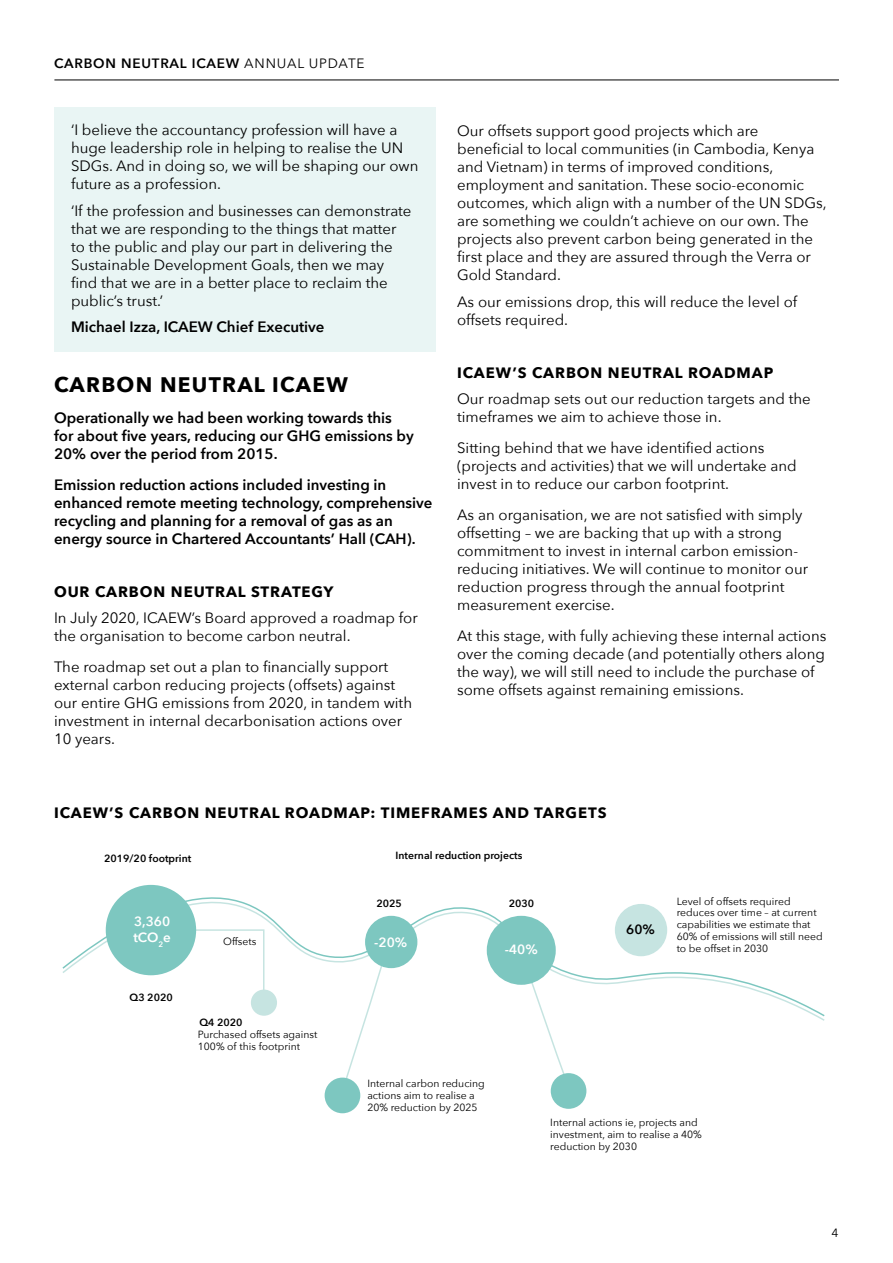
<style>
.page{position:relative;width:893px;height:1263px;background:#fff}
.page>*{position:absolute;margin:0;border:0;box-sizing:border-box;transform-origin:0 0}
.a_heading{font:700 21px "Avenir Next";letter-spacing:.06em;color:#000}
.Body_text{font:15px/18px "Avenir Next";color:#000}
.Body_text-2{font:600 15px/18px "Avenir Next";color:#000}
.Subheading{font:700 15px "Avenir Next";letter-spacing:.06em;color:#000}
.Body_text-3{font:700 15px "Avenir Next";letter-spacing:.06em;color:#000}
.t1{font:600 13.5px "Avenir Next";letter-spacing:.06em;color:#000}
.t2{font:600 13.35px/16px "Avenir Next";color:#fff}
.t3{font:600 13.35px "Avenir Next";color:#000}
.t4{font:12px "Avenir Next";color:#000}
.t5{font:10.35px/11.9px "Avenir Next";color:#000}
.t6{font:600 10.35px "Avenir Next";color:#000}
.s1{font-weight:400}
</style>
<div class="page">
<hr style="left:54px;top:80px;width:785px;height:1px;background:#000">
<div style="left:54px;top:107px;width:382px;height:245px;background:#e9f5f4"></div>
<svg style="left:346px;top:1022px;width:19px;height:85px"></svg>
<svg style="left:545px;top:1022px;width:33px;height:86px"></svg>
<svg style="left:62px;top:895px;width:763px;height:127px"></svg>
<div style="left:365px;top:916px;width:52px;height:52px;background:#7dc7c0;border-radius:50%"></div>
<div style="left:615px;top:904px;width:52px;height:52px;background:#c6e4e1;border-radius:50%"></div>
<div style="left:325px;top:1077px;width:35px;height:36px;background:#7dc7c0;border-radius:50%"></div>
<div style="left:251px;top:989px;width:26px;height:27px;background:#c6e4e1;border-radius:50%"></div>
<div style="left:551px;top:1073px;width:35px;height:36px;background:#7dc7c0;border-radius:50%"></div>
<div style="left:487px;top:916px;width:69px;height:69px;background:#7dc7c0;border-radius:50%"></div>
<div style="left:106px;top:885px;width:90px;height:90px;background:#7dc7c0;border-radius:50%"></div>
<p class="t1" style="left:54px;top:51px;width:312px">CARBON NEUTRAL ICAEW <span class="s1">ANNUAL UPDATE</span></p>
<p class="Body_text" style="left:71px;top:120px;width:349px">‘I believe the accountancy profession will have a huge leadership role in helping to realise the UN SDGs. And in doing so, we will be shaping our own future as a profession.</p>
<p class="Body_text" style="left:71px;top:201px;width:342px">‘If the profession and businesses can demonstrate that we are responding to the things that matter to the public and play our part in delivering the Sustainable Development Goals, then we may find that we are in a better place to reclaim the public’s trust.’</p>
<p class="Body_text-2" style="left:71px;top:318px;width:255px">Michael Izza, ICAEW Chief Executive</p>
<p class="a_heading" style="left:54px;top:367px;width:295px">CARBON NEUTRAL ICAEW</p>
<p class="Body_text-2" style="left:54px;top:408px;width:361px">Operationally we had been working towards this for about five years, reducing our GHG emissions by<br>20% over the period from 2015.</p>
<p class="Body_text-2" style="left:54px;top:475px;width:380px">Emission reduction actions included investing in enhanced remote meeting technology, comprehensive recycling and planning for a removal of gas as an energy source in Chartered Accountants’ Hall (CAH).</p>
<p class="Body_text-3" style="left:54px;top:579px;width:281px">OUR CARBON NEUTRAL STRATEGY</p>
<p class="Body_text" style="left:54px;top:609px;width:365px">In July 2020, ICAEW’s Board approved a roadmap for the organisation to become carbon neutral.</p>
<p class="Body_text" style="left:54px;top:657px;width:360px">The roadmap set out a plan to financially support external carbon reducing projects (offsets) against our entire GHG emissions from 2020, in tandem with investment in internal decarbonisation actions over 10 years.</p>
<p class="Body_text" style="left:457px;top:121px;width:371px">Our offsets support good projects which are beneficial to local communities (in Cambodia, Kenya and Vietnam) in terms of improved conditions, employment and sanitation. These socio-economic outcomes, which align with a number of the UN SDGs, are something we couldn’t achieve on our own. The projects also prevent carbon being generated in the first place and they are assured through the Verra or Gold Standard.</p>
<p class="Body_text" style="left:457px;top:292px;width:342px">As our emissions drop, this will reduce the level of offsets required.</p>
<p class="Subheading" style="left:457px;top:359px;width:318px">ICAEW’S CARBON NEUTRAL ROADMAP</p>
<p class="Body_text" style="left:457px;top:389px;width:355px">Our roadmap sets out our reduction targets and the timeframes we aim to achieve those in.</p>
<p class="Body_text" style="left:457px;top:438px;width:341px">Sitting behind that we have identified actions (projects and activities) that we will undertake and invest in to reduce our carbon footprint.</p>
<p class="Body_text" style="left:457px;top:505px;width:352px">As an organisation, we are not satisfied with simply offsetting – we are backing that up with a strong commitment to invest in internal carbon emission&shy;reducing initiatives. We will continue to monitor our reduction progress through the annual footprint measurement exercise.</p>
<p class="Body_text" style="left:457px;top:626px;width:371px">At this stage, with fully achieving these internal actions over the coming decade (and potentially others along the way), we will still need to include the purchase of some offsets against remaining emissions.</p>
<p class="Subheading" style="left:54px;top:800px;width:554px">ICAEW’S CARBON NEUTRAL ROADMAP: TIMEFRAMES AND TARGETS</p>
<p class="t6" style="left:104px;top:850px;width:89px">2019/20 footprint</p>
<p class="t6" style="left:396px;top:847px;width:128px">Internal reduction projects</p>
<p class="t2" style="left:133px;top:913px;width:39px">3,360 tCO<sub>2</sub>e</p>
<p class="t5" style="left:223px;top:935px;width:35px">Offsets</p>
<p class="t6" style="left:376px;top:894px;width:27px">2025</p>
<p class="t6" style="left:509px;top:894px;width:27px">2030</p>
<p class="t2" style="left:374px;top:934px;width:35px">-20%</p>
<p class="t2" style="left:505px;top:941px;width:35px">-40%</p>
<p class="t3" style="left:626px;top:917px;width:30px">60%</p>
<p class="t5" style="left:677px;top:894px;width:148px">Level of offsets required reduces over time – at current capabilities we estimate that<br>60% of emissions will still need to be offset in 2030</p>
<p class="t6" style="left:129px;top:988px;width:45px">Q3 2020</p>
<p class="t6" style="left:199px;top:1013px;width:45px">Q4 2020</p>
<p class="t5" style="left:198px;top:1028px;width:121px">Purchased offsets against<br>100% of this footprint</p>
<p class="t5" style="left:367px;top:1077px;width:119px">Internal carbon reducing actions aim to realise a<br>20% reduction by 2025</p>
<p class="t5" style="left:550px;top:1116px;width:153px">Internal actions ie, projects and investment, aim to realise a 40% reduction by 2030</p>
<p class="t4" style="left:832px;top:1223px;width:8px">4</p>
</div>
